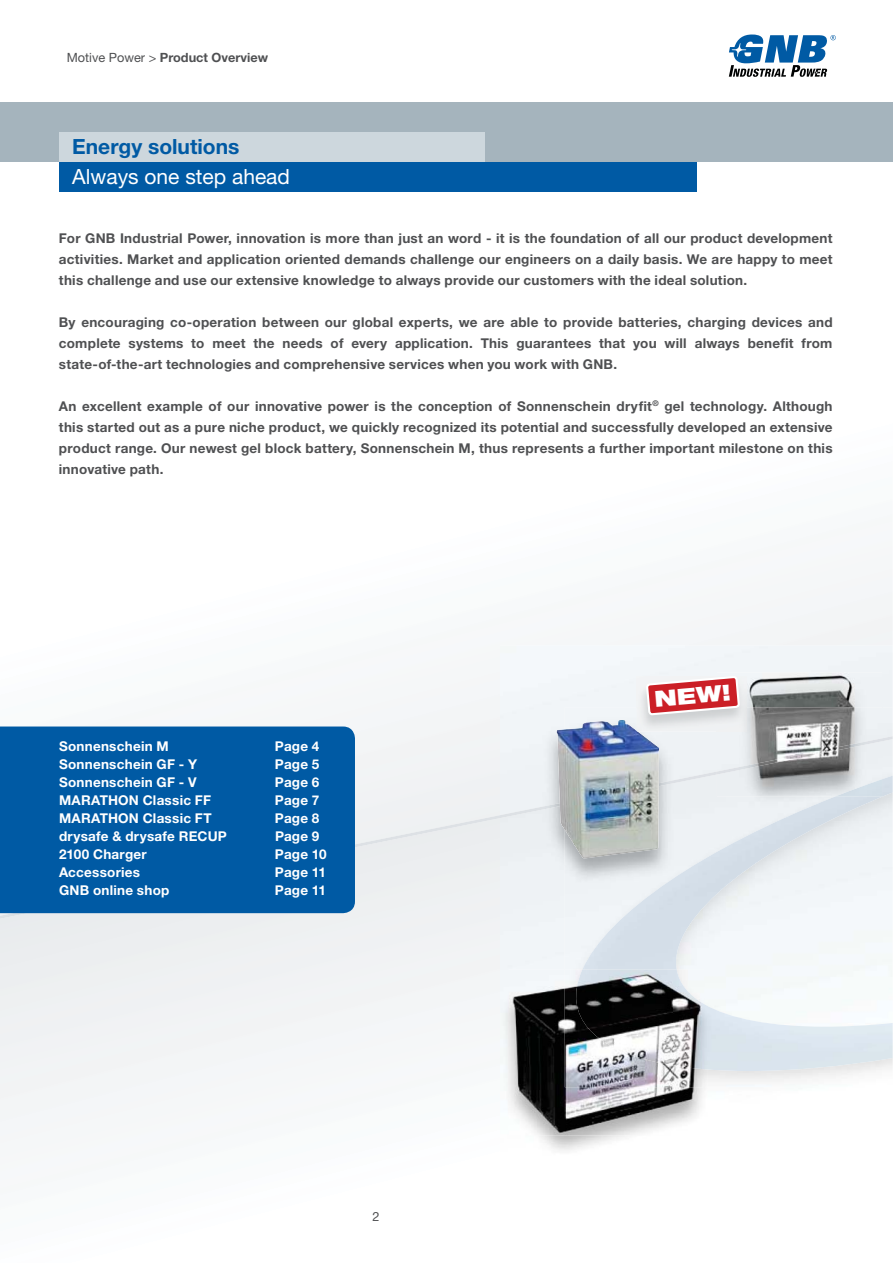
<style>
.page{position:relative;width:893px;height:1263px;background:#fff}
.page>*{position:absolute;margin:0;border:0;box-sizing:border-box;transform-origin:0 0}
.t1{font:900 expanded 22.2px "Helvetica Neue LT Std";color:#fff}
.t2{font:21px "Helvetica Neue LT Std";color:#fff}
.t3{font:700 21px "Helvetica Neue LT Std";color:#005aa4}
.t4{font:700 13.5px/21px "Helvetica Neue LT Std";letter-spacing:.02em;color:#4f5052;text-align:justify}
.t5{font:700 13.5px "Helvetica Neue LT Std";letter-spacing:.02em;color:#fff}
.t6{font:700 12.75px "Helvetica Neue LT Std";color:#4f5052}
.t7{font:12.75px "Helvetica Neue LT Std";color:#4f5052}
.s1{font-weight:400}
</style>
<div class="page">
<div style="left:0;top:919px;width:500px;height:217px;background:#f2f4f5"></div>
<svg style="left:0;top:576px;width:892px;height:239px"></svg>
<div style="left:0;top:102px;width:893px;height:60px;background:#a5b4bd"></div>
<svg style="left:729px;top:35px;width:107px;height:42px"></svg>
<div style="left:60px;top:132px;width:425px;height:30px;background:#cdd7dd"></div>
<div style="left:60px;top:162px;width:637px;height:30px;background:#005aa4"></div>
<div style="left:500px;top:646px;width:393px;height:157px;background:#f1f5f8"></div>
<img style="left:500px;top:803px;width:56px;height:15px">
<img style="left:565px;top:707px;width:328px;height:29px">
<img style="left:659px;top:736px;width:234px;height:40px">
<img style="left:582px;top:776px;width:311px;height:295px">
<img style="left:509px;top:970px;width:195px;height:165px">
<img style="left:565px;top:970px;width:139px;height:117px">
<img style="left:575px;top:970px;width:129px;height:99px">
<img style="left:739px;top:672px;width:143px;height:66px">
<img style="left:717px;top:775px;width:165px;height:21px">
<img style="left:717px;top:738px;width:165px;height:37px">
<img style="left:836px;top:779px;width:46px;height:17px">
<img style="left:556px;top:720px;width:103px;height:138px">
<img style="left:637px;top:676px;width:109px;height:55px">
<svg style="left:647px;top:632px;width:92px;height:128px"></svg>
<div style="left:0;top:727px;width:355px;height:186px;background:#005aa4"></div>
<p class="t6" style="left:67px;top:53px;width:203px"><span class="s1">Motive Power &gt;</span> Product Overview</p>
<h2 class="t3" style="left:72px;top:139px;width:169px">Energy solutions</h2>
<h2 class="t2" style="left:72px;top:169px;width:219px">Always one step ahead</h2>
<p class="t4" style="left:59px;top:229px;width:775px">For GNB Industrial Power, innovation is more than just an word - it is the foundation of all our product development activities. Market and application oriented demands challenge our engineers on a daily basis. We are happy to meet this challenge and use our extensive knowledge to always provide our customers with the ideal solution.</p>
<p class="t4" style="left:59px;top:313px;width:775px">By encouraging co-operation between our global experts, we are able to provide batteries, charging devices and complete systems to meet the needs of every application. This guarantees that you will always benefit from state-of-the-art technologies and comprehensive services when you work with GNB.</p>
<p class="t4" style="left:59px;top:397px;width:775px">An excellent example of our innovative power is the conception of Sonnenschein dryfit<sup>®</sup> gel technology. Although this started out as a pure niche product, we quickly recognized its potential and successfully developed an extensive product range. Our newest gel block battery, Sonnenschein M, thus represents a further important milestone on this innovative path.</p>
<p class="t5" style="left:59px;top:742px;width:111px">Sonnenschein M</p>
<p class="t5" style="left:275px;top:742px;width:46px">Page 4</p>
<p class="t5" style="left:59px;top:760px;width:140px">Sonnenschein GF - Y</p>
<p class="t5" style="left:275px;top:760px;width:46px">Page 5</p>
<p class="t5" style="left:59px;top:778px;width:139px">Sonnenschein GF - V</p>
<p class="t5" style="left:275px;top:778px;width:46px">Page 6</p>
<p class="t5" style="left:59px;top:796px;width:153px">MARATHON Classic FF</p>
<p class="t5" style="left:275px;top:796px;width:46px">Page 7</p>
<p class="t5" style="left:59px;top:814px;width:154px">MARATHON Classic FT</p>
<p class="t5" style="left:275px;top:814px;width:46px">Page 8</p>
<p class="t5" style="left:59px;top:832px;width:169px">drysafe &amp; drysafe RECUP</p>
<p class="t5" style="left:275px;top:832px;width:46px">Page 9</p>
<p class="t5" style="left:59px;top:850px;width:89px">2100 Charger</p>
<p class="t5" style="left:275px;top:850px;width:53px">Page 10</p>
<p class="t5" style="left:59px;top:868px;width:83px">Accessories</p>
<p class="t5" style="left:275px;top:868px;width:53px">Page 11</p>
<p class="t5" style="left:59px;top:886px;width:112px">GNB online shop</p>
<p class="t5" style="left:275px;top:886px;width:53px">Page 11</p>
<p class="t7" style="left:373px;top:1212px;width:9px">2</p>
<h1 class="t1" style="left:653px;top:686px;width:78px;rotate:-5deg">NEW!</h1>
</div>
